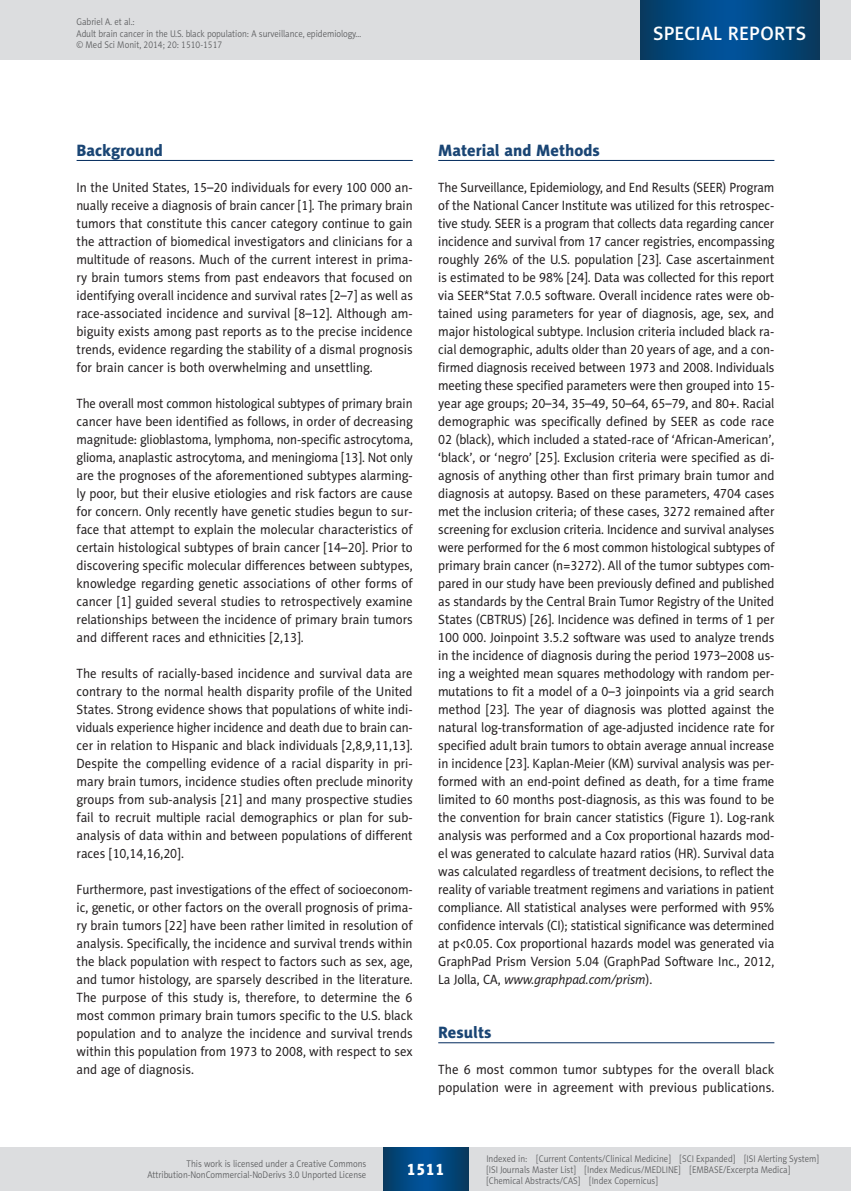
<style>
.page{position:relative;width:851px;height:1191px;background:#fff}
.page>*{position:absolute;margin:0;border:0;box-sizing:border-box;transform-origin:0 0}
.t1{font:19.5px "Naomi Sans EFN Medium";letter-spacing:.01em;color:#fff}
.MSM_Headline_1{font:16.5px "Naomi Sans EFN Heavy";color:#1a4574}
.t2{font:16.5px "Naomi Sans EFN Heavy";color:#fff}
.MSM_Body{font:13.5px/18px "Naomi Sans EFN";color:#231f20;text-align:justify;scale:.94 1}
.MSM_Body-2{font:13.5px/18px "Naomi Sans EFN";color:#231f20;text-align:justify;scale:.95 1}
.MSM_Body-3{font:13.5px/18px "Naomi Sans EFN";color:#231f20;text-align:justify;scale:.93 1}
.MSM_Body-4{font:13.5px/18px "Naomi Sans EFN";color:#231f20;scale:.96 1}
.MSM_pagina_zywa{font:9.75px/11.2px "Naomi Sans EFN Light";color:#57585a;scale:.9 1}
.MSM_pagina_sygnatura{font:9.75px "Naomi Sans EFN Light";color:#57585a;scale:.9 1}
.s1{font-style:italic}
</style>
<div class="page">
<hr style="left:77px;top:160px;width:335px;height:1px;background:#00295c">
<hr style="left:438px;top:160px;width:336px;height:1px;background:#00295c">
<hr style="left:438px;top:1042px;width:336px;height:1px;background:#00295c">
<div style="left:0;top:1148px;width:850px;height:43px;background:#dcdddf"></div>
<svg style="left:383px;top:1147px;width:85px;height:43px;background:#02477e"></svg>
<div style="left:0;top:0;width:850px;height:60px;background:#dcdddf"></div>
<svg style="left:640px;top:0;width:179px;height:60px;background:#02477e"></svg>
<p class="MSM_pagina_zywa" style="left:77px;top:16px;width:318px">Gabriel A. et al.:<br>Adult brain cancer in the U.S. black population: A surveillance, epidemiology…</p>
<p class="MSM_pagina_sygnatura" style="left:77px;top:39px;width:163px">© Med Sci Monit, 2014; 20: 1510-1517</p>
<h1 class="t1" style="left:653px;top:22px;width:155px">SPECIAL REPORTS</h1>
<p class="MSM_Headline_1" style="left:77px;top:140px;width:88px">Background</p>
<p class="MSM_Body-2" style="left:77px;top:178px;width:355px">In the United States, 15–20 individuals for every 100 000 an&shy;nually receive a diagnosis of brain cancer [1]. The primary brain tumors that constitute this cancer category continue to gain the attraction of biomedical investigators and clinicians for a multitude of reasons. Much of the current interest in prima&shy;ry brain tumors stems from past endeavors that focused on identifying overall incidence and survival rates [2–7] as well as race-associated incidence and survival [8–12]. Although am&shy;biguity exists among past reports as to the precise incidence trends, evidence regarding the stability of a dismal prognosis for brain cancer is both overwhelming and unsettling.</p>
<p class="MSM_Body-3" style="left:77px;top:394px;width:363px">The overall most common histological subtypes of primary brain cancer have been identified as follows, in order of decreasing magnitude: glioblastoma, lymphoma, non-specific astrocytoma, glioma, anaplastic astrocytoma, and meningioma [13]. Not only are the prognoses of the aforementioned subtypes alarming&shy;ly poor, but their elusive etiologies and risk factors are cause for concern. Only recently have genetic studies begun to sur&shy;face that attempt to explain the molecular characteristics of certain histological subtypes of brain cancer [14–20]. Prior to discovering specific molecular differences between subtypes, knowledge regarding genetic associations of other forms of cancer [1] guided several studies to retrospectively examine relationships between the incidence of primary brain tumors and different races and ethnicities [2,13].</p>
<p class="MSM_Body-2" style="left:77px;top:664px;width:355px">The results of racially-based incidence and survival data are contrary to the normal health disparity profile of the United States. Strong evidence shows that populations of white indi&shy;viduals experience higher incidence and death due to brain can&shy;cer in relation to Hispanic and black individuals [2,8,9,11,13].<br>Despite the compelling evidence of a racial disparity in pri&shy;mary brain tumors, incidence studies often preclude minority groups from sub-analysis [21] and many prospective studies fail to recruit multiple racial demographics or plan for sub&shy;analysis of data within and between populations of different races [10,14,16,20].</p>
<p class="MSM_Body" style="left:77px;top:880px;width:359px">Furthermore, past investigations of the effect of socioeconom&shy;ic, genetic, or other factors on the overall prognosis of prima&shy;ry brain tumors [22] have been rather limited in resolution of analysis. Specifically, the incidence and survival trends within the black population with respect to factors such as sex, age, and tumor histology, are sparsely described in the literature.<br>The purpose of this study is, therefore, to determine the 6 most common primary brain tumors specific to the U.S. black population and to analyze the incidence and survival trends within this population from 1973 to 2008, with respect to sex and age of diagnosis.</p>
<p class="MSM_Headline_1" style="left:438px;top:140px;width:163px">Material and Methods</p>
<p class="MSM_Body" style="left:438px;top:178px;width:359px">The Surveillance, Epidemiology, and End Results (SEER) Program of the National Cancer Institute was utilized for this retrospec&shy;tive study. SEER is a program that collects data regarding cancer incidence and survival from 17 cancer registries, encompassing roughly 26% of the U.S. population [23]. Case ascertainment is estimated to be 98% [24]. Data was collected for this report via SEER*Stat 7.0.5 software. Overall incidence rates were ob&shy;tained using parameters for year of diagnosis, age, sex, and major histological subtype. Inclusion criteria included black ra&shy;cial demographic, adults older than 20 years of age, and a con&shy;firmed diagnosis received between 1973 and 2008. Individuals meeting these specified parameters were then grouped into 15- year age groups; 20–34, 35–49, 50–64, 65–79, and 80+. Racial demographic was specifically defined by SEER as code race 02 (black), which included a stated-race of ‘African-American’, ‘black’, or ‘negro’ [25]. Exclusion criteria were specified as di&shy;agnosis of anything other than first primary brain tumor and diagnosis at autopsy. Based on these parameters, 4704 cases met the inclusion criteria; of these cases, 3272 remained after screening for exclusion criteria. Incidence and survival analyses were performed for the 6 most common histological subtypes of primary brain cancer (n=3272). All of the tumor subtypes com&shy;pared in our study have been previously defined and published as standards by the Central Brain Tumor Registry of the United States (CBTRUS) [26]. Incidence was defined in terms of 1 per 100 000. Joinpoint 3.5.2 software was used to analyze trends in the incidence of diagnosis during the period 1973–2008 us&shy;ing a weighted mean squares methodology with random per&shy;mutations to fit a model of a 0–3 joinpoints via a grid search method [23]. The year of diagnosis was plotted against the natural log-transformation of age-adjusted incidence rate for specified adult brain tumors to obtain average annual increase in incidence [23]. Kaplan-Meier (KM) survival analysis was per&shy;formed with an end-point defined as death, for a time frame limited to 60 months post-diagnosis, as this was found to be the convention for brain cancer statistics (Figure 1). Log-rank analysis was performed and a Cox proportional hazards mod&shy;el was generated to calculate hazard ratios (HR). Survival data was calculated regardless of treatment decisions, to reflect the reality of variable treatment regimens and variations in patient compliance. All statistical analyses were performed with 95% confidence intervals (CI); statistical significance was determined at p&lt;0.05. Cox proportional hazards model was generated via GraphPad Prism Version 5.04 (GraphPad Software Inc., 2012, La Jolla, CA, <span class="s1">www.graphpad.com/prism</span>).</p>
<p class="MSM_Headline_1" style="left:438px;top:1022px;width:55px">Results</p>
<p class="MSM_Body-4" style="left:438px;top:1060px;width:352px">The 6 most common tumor subtypes for the overall black population were in agreement with previous publications.</p>
<p class="MSM_pagina_zywa" style="left:147px;top:1158px;width:245px;text-align:right">This work is licensed under a Creative Commons<br>Attribution-NonCommercial-NoDerivs 3.0 Unported License</p>
<p class="t2" style="left:406px;top:1159px;width:40px">1511</p>
<p class="MSM_pagina_zywa" style="left:486px;top:1152px;width:371px">Indexed in: [Current Contents/Clinical Medicine] [SCI Expanded] [ISI Alerting System] [ISI Journals Master List] [Index Medicus/MEDLINE] [EMBASE/Excerpta Medica] [Chemical Abstracts/CAS] [Index Copernicus]</p>
</div>
